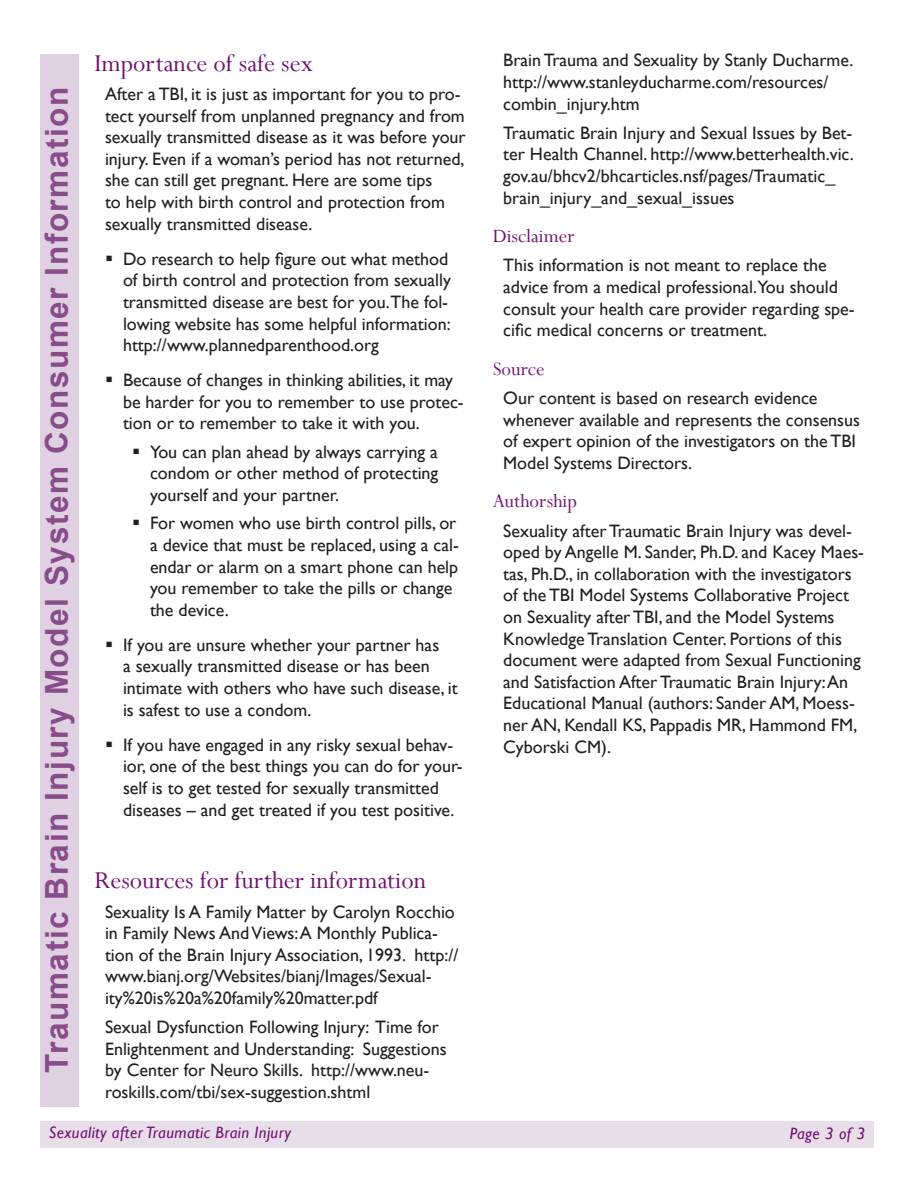
<style>
.page{position:relative;width:918px;height:1188px;background:#fff}
.page>*{position:absolute;margin:0;border:0;box-sizing:border-box;transform-origin:0 0}
.t1{font:700 31.5px "Arial";letter-spacing:.05em;color:#884c8a}
.Subhead_1{font:27px "Perpetua";color:#711271}
.Subhead_2{font:21px "Perpetua";color:#711271}
.body_text{font:18px/21.6px "Gill Sans";color:#231f20}
.Bullet_1{font:18px/21.6px "Gill Sans";color:#231f20}
.Body_text{font:18px/21.6px "Gill Sans";color:#231f20}
.Bullet2{font:18px/21.6px "Gill Sans";color:#231f20;text-align:justify}
.footer_text{font:italic 16.5px "Gill Sans";letter-spacing:.025em;color:#711271}
</style>
<div class="page">
<div style="left:40px;top:54px;width:38px;height:1053px;background:#dfd0e2"></div>
<div style="left:40px;top:1121px;width:834px;height:27px;background:#e8deea"></div>
<h1 class="t1" style="left:36px;top:1073px;width:988px;rotate:-90deg">Traumatic Brain Injury Model System Consumer Information</h1>
<p class="Subhead_1" style="left:94px;top:46px;width:220px">Importance of safe sex</p>
<p class="Body_text" style="left:105px;top:84px;width:362px">After a TBI, it is just as important for you to pro&shy;tect yourself from unplanned pregnancy and from sexually transmitted disease as it was before your injury. Even if a woman’s period has not returned, she can still get pregnant. Here are some tips<br>to help with birth control and protection from sexually transmitted disease.</p>
<p class="Bullet_1" style="left:123px;top:248px;width:329px">Do research to help figure out what method of birth control and protection from sexually transmitted disease are best for you.The fol&shy;lowing website has some helpful information: http://www.plannedparenthood.org</p>
<p class="Bullet_1" style="left:123px;top:370px;width:342px">Because of changes in thinking abilities, it may be harder for you to remember to use protec&shy;tion or to remember to take it with you.</p>
<p class="Bullet2" style="left:150px;top:441px;width:290px">You can plan ahead by always carrying a condom or other method of protecting yourself and your partner.</p>
<p class="Bullet2" style="left:150px;top:513px;width:310px;text-align:left">For women who use birth control pills, or a device that must be replaced, using a cal&shy;endar or alarm on a smart phone can help you remember to take the pills or change the device.</p>
<p class="Bullet_1" style="left:123px;top:634px;width:336px">If you are unsure whether your partner has<br>a sexually transmitted disease or has been intimate with others who have such disease, it is safest to use a condom.</p>
<p class="Bullet_1" style="left:123px;top:734px;width:341px">If you have engaged in any risky sexual behav&shy;ior, one of the best things you can do for your&shy;self is to get tested for sexually transmitted diseases – and get treated if you test positive.</p>
<p class="Subhead_1" style="left:94px;top:864px;width:333px">Resources for further information</p>
<p class="body_text" style="left:105px;top:901px;width:355px">Sexuality Is A Family Matter by Carolyn Rocchio in Family News And Views: A Monthly Publica&shy;tion of the Brain Injury Association, 1993. http:// www.bianj.org/Websites/bianj/Images/Sexual&shy;ity%20is%20a%20family%20matter.pdf</p>
<p class="body_text" style="left:105px;top:1017px;width:343px">Sexual Dysfunction Following Injury: Time for Enlightenment and Understanding: Suggestions by Center for Neuro Skills. http://www.neu&shy;roskills.com/tbi/sex-suggestion.shtml</p>
<p class="footer_text" style="left:49px;top:1123px;width:244px">Sexuality after Traumatic Brain Injury</p>
<p class="body_text" style="left:503px;top:50px;width:352px">Brain Trauma and Sexuality by Stanly Ducharme. http://www.stanleyducharme.com/resources/ combin_injury.htm</p>
<p class="body_text" style="left:503px;top:122px;width:352px">Traumatic Brain Injury and Sexual Issues by Bet&shy;ter Health Channel. http://www.betterhealth.vic. gov.au/bhcv2/bhcarticles.nsf/pages/Traumatic_ brain_injury_and_sexual_issues</p>
<p class="Subhead_2" style="left:493px;top:223px;width:83px">Disclaimer</p>
<p class="body_text" style="left:503px;top:255px;width:353px">This information is not meant to replace the advice from a medical professional.You should consult your health care provider regarding spe&shy;cific medical concerns or treatment.</p>
<p class="Subhead_2" style="left:493px;top:356px;width:53px">Source</p>
<p class="body_text" style="left:503px;top:387px;width:358px">Our content is based on research evidence whenever available and represents the consensus of expert opinion of the investigators on the TBI Model Systems Directors.</p>
<p class="Subhead_2" style="left:493px;top:488px;width:86px">Authorship</p>
<p class="body_text" style="left:503px;top:520px;width:362px">Sexuality after Traumatic Brain Injury was devel&shy;oped by Angelle M. Sander, Ph.D. and Kacey Maes&shy;tas, Ph.D., in collaboration with the investigators of the TBI Model Systems Collaborative Project on Sexuality after TBI, and the Model Systems Knowledge Translation Center. Portions of this document were adapted from Sexual Functioning and Satisfaction After Traumatic Brain Injury: An Educational Manual (authors: Sander AM, Moess&shy;ner AN, Kendall KS, Pappadis MR, Hammond FM, Cyborski CM).</p>
<p class="footer_text" style="left:790px;top:1123px;width:77px">Page 3 of 3</p>
</div>
